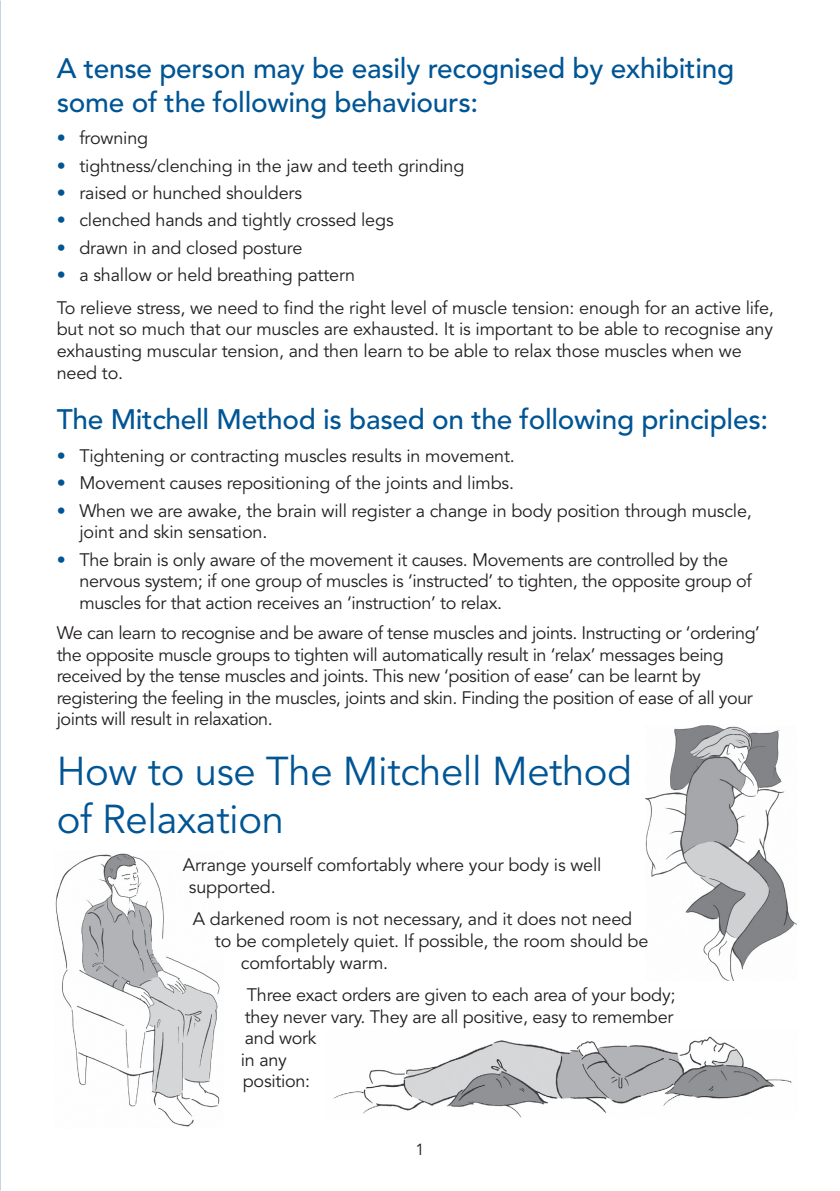
<style>
.page{position:relative;width:840px;height:1191px;background:#fff}
.page>*{position:absolute;margin:0;border:0;box-sizing:border-box;transform-origin:0 0}
.Headings{font:40px/48px "Avenir LT Std";letter-spacing:-.01em;color:#005595}
.SubHeads{font:500 28px/33.6px "Avenir LT Std";letter-spacing:-.01em;color:#005595}
.Text{font:18px/21.6px "Avenir LT Std";letter-spacing:-.01em;color:#231f20}
.t1{font:16px "Avenir LT Std";color:#231f20}
.s1{color:#005595}
</style>
<div class="page">
<img style="left:645px;top:725px;width:150px;height:255px">
<img style="left:55px;top:853px;width:165px;height:274px">
<img style="left:333px;top:1036px;width:459px;height:82px">
<p class="SubHeads" style="left:57px;top:52px;width:678px">A tense person may be easily recognised by exhibiting some of the following behaviours:</p>
<p class="Text" style="left:57px;top:128px;width:93px"><span class="s1">•</span> frowning</p>
<p class="Text" style="left:57px;top:155px;width:409px"><span class="s1">•</span> tightness/clenching in the jaw and teeth grinding</p>
<p class="Text" style="left:57px;top:182px;width:247px"><span class="s1">•</span> raised or hunched shoulders</p>
<p class="Text" style="left:57px;top:210px;width:338px"><span class="s1">•</span> clenched hands and tightly crossed legs</p>
<p class="Text" style="left:57px;top:237px;width:247px"><span class="s1">•</span> drawn in and closed posture</p>
<p class="Text" style="left:57px;top:264px;width:300px"><span class="s1">•</span> a shallow or held breathing pattern</p>
<p class="Text" style="left:57px;top:297px;width:718px">To relieve stress, we need to find the right level of muscle tension: enough for an active life, but not so much that our muscles are exhausted. It is important to be able to recognise any exhausting muscular tension, and then learn to be able to relax those muscles when we need to.</p>
<p class="SubHeads" style="left:57px;top:403px;width:712px">The Mitchell Method is based on the following principles:</p>
<p class="Text" style="left:57px;top:446px;width:459px"><span class="s1">•</span> Tightening or contracting muscles results in movement.</p>
<p class="Text" style="left:57px;top:473px;width:458px"><span class="s1">•</span> Movement causes repositioning of the joints and limbs.</p>
<p class="Text" style="left:79px;top:500px;width:673px;text-indent:-23px"><span class="s1">•</span> When we are awake, the brain will register a change in body position through muscle, joint and skin sensation.</p>
<p class="Text" style="left:79px;top:549px;width:673px;text-indent:-23px"><span class="s1">•</span> The brain is only aware of the movement it causes. Movements are controlled by the nervous system; if one group of muscles is ‘instructed’ to tighten, the opposite group of muscles for that action receives an ‘instruction’ to relax.</p>
<p class="Text" style="left:57px;top:622px;width:704px">We can learn to recognise and be aware of tense muscles and joints. Instructing or ‘ordering’ the opposite muscle groups to tighten will automatically result in ‘relax’ messages being received by the tense muscles and joints. This new ‘position of ease’ can be learnt by registering the feeling in the muscles, joints and skin. Finding the position of ease of all your joints will result in relaxation.</p>
<p class="Headings" style="left:57px;top:748px;width:576px">How to use The Mitchell Method of Relaxation</p>
<p class="Text" style="left:189px;top:855px;width:414px;text-indent:-6px">Arrange yourself comfortably where your body is well supported.</p>
<p class="Text" style="left:193px;top:909px;width:440px">A darkened room is not necessary, and it does not need</p>
<p class="Text" style="left:215px;top:930px;width:435px">to be completely quiet. If possible, the room should be</p>
<p class="Text" style="left:241px;top:952px;width:149px">comfortably warm.</p>
<p class="Text" style="left:241px;top:984px;width:435px;text-indent:6px">Three exact orders are given to each area of your body; they never vary. They are all positive, easy to remember and work<br>in any<br>position:</p>
<p class="t1" style="left:415px;top:1139px;width:10px">1</p>
</div>
